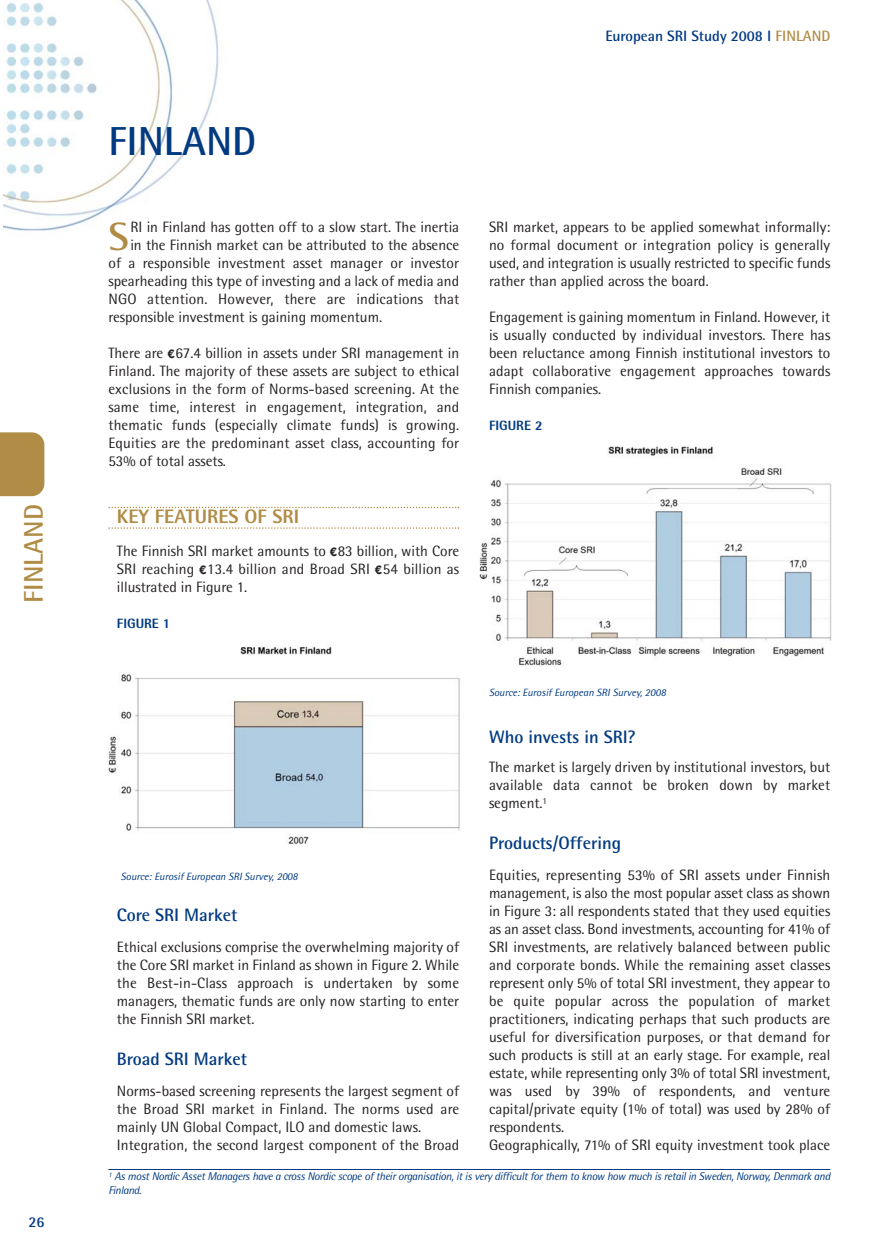
<style>
.page{position:relative;width:893px;height:1259px;background:#fff}
.page>*{position:absolute;margin:0;border:0;box-sizing:border-box;transform-origin:0 0}
.t1{font:700 40.5px "Rotis Semi Sans";color:#013a81}
.t2{font:700 40.5px "Rotis Semi Serif";color:#b08c46}
.t3{font:700 27px "Rotis Semi Sans";color:#b08c46}
.t4{font:800 19.5px "Rotis Semi Sans";color:#b08c46}
.t5{font:700 18px "Rotis Semi Sans";color:#013a81}
.t6{font:15px/18px "Rotis Semi Sans";color:#231f20;text-align:justify}
.t7{font:700 15px "Rotis Semi Sans";color:#013a81}
.t8{font:800 13.5px "Rotis Semi Sans";color:#013a81}
.t9{font:italic 11.25px/13.5px "Rotis Semi Sans";letter-spacing:-.03em;color:#013a81}
.t10{font:italic 10.5px "Rotis Semi Sans";color:#013b82}
.s1{color:#b08c46}
.s2{font-family:"Blue Highway";font-weight:700}
</style>
<div class="page">
<img style="left:3px;top:0;width:216px;height:236px">
<div style="left:0;top:432px;width:44px;height:64px;background:#b08c46"></div>
<svg style="left:108px;top:507px;width:351px;height:1px"></svg>
<svg style="left:108px;top:527px;width:351px;height:2px"></svg>
<hr style="left:108px;top:1169px;width:722px;height:1px;background:#013b82">
<img style="left:108px;top:646px;width:352px;height:198px">
<img style="left:479px;top:446px;width:353px;height:220px">
<h2 class="t3" style="left:24px;top:602px;width:100px;rotate:-90deg">FINLAND</h2>
<p class="t7" style="left:29px;top:1216px;width:18px">26</p>
<p class="t7" style="left:605px;top:30px;width:226px">European SRI Study 2008 I <span class="s1">FINLAND</span></p>
<h1 class="t1" style="left:108px;top:127px;width:149px">FINLAND</h1>
<h1 class="t2" style="left:108px;top:222px;width:22px">S</h1>
<p class="t6" style="left:130px;top:219px;width:330px">RI in Finland has gotten off to a slow start. The inertia</p>
<p class="t6" style="left:130px;top:237px;width:330px">in the Finnish market can be attributed to the absence</p>
<p class="t6" style="left:108px;top:255px;width:352px">of a responsible investment asset manager or investor</p>
<p class="t6" style="left:108px;top:273px;width:352px">spearheading this type of investing and a lack of media and</p>
<p class="t6" style="left:108px;top:291px;width:352px">NGO attention. However, there are indications that</p>
<p class="t6" style="left:108px;top:309px;width:275px">responsible investment is gaining momentum.</p>
<p class="t6" style="left:108px;top:345px;width:352px">There are <span class="s2">€</span>67.4 billion in assets under SRI management in Finland. The majority of these assets are subject to ethical exclusions in the form of Norms-based screening. At the same time, interest in engagement, integration, and thematic funds (especially climate funds) is growing.<br>Equities are the predominant asset class, accounting for 53% of total assets.</p>
<h3 class="t4" style="left:117px;top:510px;width:184px">KEY FEATURES OF SRI</h3>
<p class="t6" style="left:117px;top:543px;width:344px">The Finnish SRI market amounts to <span class="s2">€</span>83 billion, with Core SRI reaching <span class="s2">€</span>13.4 billion and Broad SRI <span class="s2">€</span>54 billion as illustrated in Figure 1.</p>
<p class="t8" style="left:117px;top:619px;width:55px">FIGURE 1</p>
<p class="t10" style="left:121px;top:873px;width:178px">Source: Eurosif European SRI Survey, 2008</p>
<p class="t5" style="left:117px;top:908px;width:122px">Core SRI Market</p>
<p class="t6" style="left:117px;top:939px;width:344px">Ethical exclusions comprise the overwhelming majority of the Core SRI market in Finland as shown in Figure 2. While the Best-in-Class approach is undertaken by some managers, thematic funds are only now starting to enter the Finnish SRI market.</p>
<p class="t5" style="left:117px;top:1052px;width:132px">Broad SRI Market</p>
<p class="t6" style="left:117px;top:1083px;width:344px;text-align:left">Norms-based screening represents the largest segment of the Broad SRI market in Finland. The norms used are mainly UN Global Compact, ILO and domestic laws.<br>Integration, the second largest component of the Broad</p>
<p class="t6" style="left:489px;top:219px;width:343px">SRI market, appears to be applied somewhat informally: no formal document or integration policy is generally used, and integration is usually restricted to specific funds rather than applied across the board.</p>
<p class="t6" style="left:489px;top:309px;width:343px">Engagement is gaining momentum in Finland. However, it is usually conducted by individual investors. There has been reluctance among Finnish institutional investors to adapt collaborative engagement approaches towards Finnish companies.</p>
<p class="t8" style="left:489px;top:421px;width:55px">FIGURE 2</p>
<p class="t10" style="left:489px;top:689px;width:178px">Source: Eurosif European SRI Survey, 2008</p>
<p class="t5" style="left:489px;top:730px;width:148px">Who invests in SRI?</p>
<p class="t6" style="left:489px;top:759px;width:343px">The market is largely driven by institutional investors, but available data cannot be broken down by market segment.<sup>1</sup></p>
<p class="t5" style="left:489px;top:836px;width:133px">Products/Offering</p>
<p class="t6" style="left:489px;top:867px;width:343px;text-align:left">Equities, representing 53% of SRI assets under Finnish management, is also the most popular asset class as shown in Figure 3: all respondents stated that they used equities as an asset class. Bond investments, accounting for 41% of SRI investments, are relatively balanced between public and corporate bonds. While the remaining asset classes represent only 5% of total SRI investment, they appear to be quite popular across the population of market practitioners, indicating perhaps that such products are useful for diversification purposes, or that demand for such products is still at an early stage. For example, real estate, while representing only 3% of total SRI investment, was used by 39% of respondents, and venture capital/private equity (1% of total) was used by 28% of respondents.<br>Geographically, 71% of SRI equity investment took place</p>
<p class="t9" style="left:108px;top:1171px;width:723px"><sup>1</sup> As most Nordic Asset Managers have a cross Nordic scope of their organisation, it is very difficult for them to know how much is retail in Sweden, Norway, Denmark and<br>Finland.</p>
</div>
